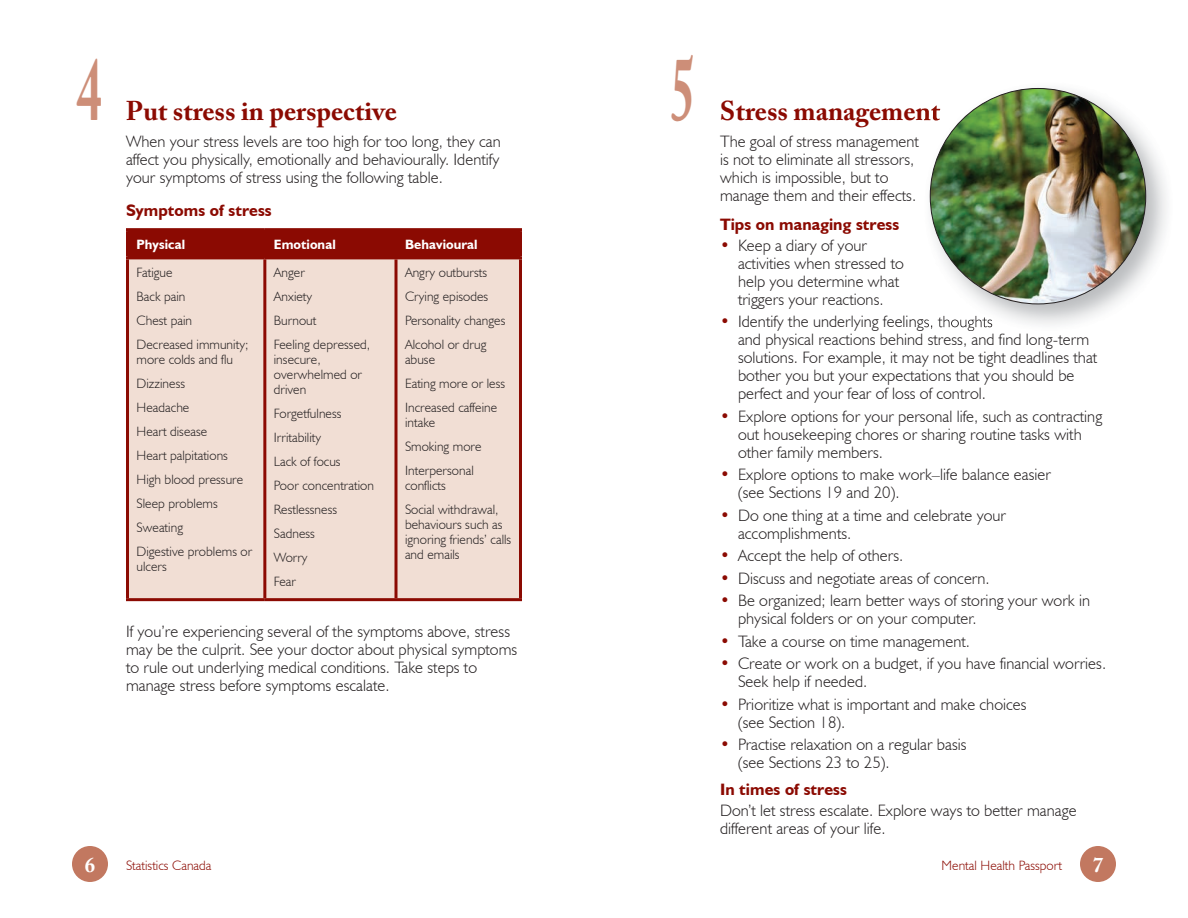
<style>
.page{position:relative;width:1188px;height:918px;background:#fff}
.page>*{position:absolute;margin:0;border:0;box-sizing:border-box;transform-origin:0 0}
.t1{font:700 90px "Adobe Caslon Pro";color:#cd8e78;scale:.55 1}
.t2{font:700 27px "Adobe Caslon Pro";color:#8b0a02}
.t3{font:700 21px "Adobe Caslon Pro";color:#fff}
.t4{font:300 16.5px/18px "Humanist 521 BT";letter-spacing:.005em;color:#231f20}
.t5{font:700 16.5px "Humanist 521 BT";letter-spacing:.005em;color:#8b0a02}
.t6{font:300 13.5px/24px "Humanist 521 BT";letter-spacing:.005em;color:#231f20}
.t7{font:300 13.5px "Humanist 521 BT";letter-spacing:.005em;color:#8b0a02}
.t8{font:700 13.5px "Humanist 521 BT";letter-spacing:.005em;color:#fff}
.s1{color:#8b0a02}
</style>
<div class="page">
<div style="left:72px;top:846px;width:36px;height:36px;background:#c27860;border-radius:50%"></div>
<div style="left:1080px;top:846px;width:36px;height:36px;background:#c27860;border-radius:50%"></div>
<div style="left:129px;top:231px;width:390px;height:25px;background:#8b0a02"></div>
<div style="left:129px;top:259px;width:390px;height:339px;background:#f1ded4"></div>
<hr style="left:126px;top:228px;width:139px;height:3px;background:#8b0a02">
<hr style="left:126px;top:231px;width:3px;height:25px;background:#8b0a02">
<hr style="left:265px;top:228px;width:131px;height:3px;background:#8b0a02">
<hr style="left:263px;top:231px;width:3px;height:25px;background:#8b0a02">
<hr style="left:396px;top:228px;width:126px;height:3px;background:#8b0a02">
<hr style="left:394px;top:231px;width:4px;height:25px;background:#8b0a02">
<hr style="left:519px;top:231px;width:3px;height:25px;background:#8b0a02">
<hr style="left:126px;top:256px;width:139px;height:3px;background:#8b0a02">
<hr style="left:126px;top:259px;width:3px;height:339px;background:#8b0a02">
<hr style="left:265px;top:256px;width:131px;height:3px;background:#8b0a02">
<hr style="left:263px;top:259px;width:3px;height:339px;background:#8b0a02">
<hr style="left:396px;top:256px;width:126px;height:3px;background:#8b0a02">
<svg style="left:394px;top:259px;width:4px;height:339px"></svg>
<hr style="left:519px;top:259px;width:3px;height:339px;background:#8b0a02">
<hr style="left:126px;top:598px;width:139px;height:3px;background:#8b0a02">
<hr style="left:265px;top:598px;width:131px;height:3px;background:#8b0a02">
<hr style="left:396px;top:598px;width:126px;height:3px;background:#8b0a02">
<img style="left:929px;top:87px;width:238px;height:238px">
<img style="left:924px;top:101px;width:16px;height:26px">
<img style="left:924px;top:316px;width:69px;height:15px">
<img style="left:930px;top:88px;width:216px;height:216px;border-radius:108px">
<h1 class="t1" style="left:77px;top:36px;width:46px">4</h1>
<h2 class="t2" style="left:126px;top:95px;width:273px">Put stress in perspective</h2>
<p class="t4" style="left:126px;top:132px;width:376px;text-align:justify">When your stress levels are too high for too long, they can affect you physically, emotionally and behaviourally. Identify your symptoms of stress using the following table.</p>
<p class="t5" style="left:126px;top:200px;width:147px">Symptoms of stress</p>
<p class="t8" style="left:136px;top:236px;width:50px">Physical</p>
<p class="t8" style="left:274px;top:236px;width:63px">Emotional</p>
<p class="t8" style="left:405px;top:236px;width:74px">Behavioural</p>
<p class="t6" style="left:136px;top:260px;width:114px">Fatigue<br>Back pain<br>Chest pain<br>Decreased immunity;</p>
<p class="t6" style="left:136px;top:347px;width:117px">more colds and flu<br>Dizziness<br>Headache<br>Heart disease<br>Heart palpitations<br>High blood pressure<br>Sleep problems<br>Sweating<br>Digestive problems or</p>
<p class="t6" style="left:136px;top:554px;width:32px">ulcers</p>
<p class="t6" style="left:274px;top:260px;width:98px">Anger<br>Anxiety<br>Burnout<br>Feeling depressed,</p>
<p class="t6" style="left:274px;top:352px;width:90px;line-height:15px">insecure, overwhelmed or driven</p>
<p class="t6" style="left:274px;top:401px;width:102px">Forgetfulness<br>Irritability<br>Lack of focus<br>Poor concentration<br>Restlessness<br>Sadness<br>Worry<br>Fear</p>
<p class="t6" style="left:405px;top:260px;width:102px">Angry outbursts<br>Crying episodes<br>Personality changes<br>Alcohol or drug</p>
<p class="t6" style="left:405px;top:347px;width:102px">abuse<br>Eating more or less<br>Increased caffeine</p>
<p class="t6" style="left:405px;top:410px;width:78px">intake<br>Smoking more<br>Interpersonal</p>
<p class="t6" style="left:405px;top:473px;width:95px">conflicts<br>Social withdrawal,</p>
<p class="t6" style="left:405px;top:517px;width:108px;line-height:15px">behaviours such as ignoring friends’ calls and emails</p>
<p class="t4" style="left:126px;top:622px;width:393px">If you’re experiencing several of the symptoms above, stress may be the culprit. See your doctor about physical symptoms to rule out underlying medical conditions. Take steps to manage stress before symptoms escalate.</p>
<h1 class="t1" style="left:671px;top:36px;width:46px">5</h1>
<h2 class="t2" style="left:720px;top:95px;width:222px">Stress management</h2>
<p class="t4" style="left:720px;top:132px;width:200px">The goal of stress management is not to eliminate all stressors, which is impossible, but to manage them and their effects.</p>
<p class="t5" style="left:720px;top:214px;width:181px">Tips on managing stress</p>
<p class="t4" style="left:738px;top:236px;width:167px;text-indent:-18px"><span class="s1">•</span> Keep a diary of your activities when stressed to help you determine what triggers your reactions.</p>
<p class="t4" style="left:738px;top:312px;width:361px;text-indent:-18px"><span class="s1">•</span> Identify the underlying feelings, thoughts<br>and physical reactions behind stress, and find long-term solutions. For example, it may not be tight deadlines that bother you but your expectations that you should be perfect and your fear of loss of control.</p>
<p class="t4" style="left:738px;top:407px;width:366px;text-indent:-18px"><span class="s1">•</span> Explore options for your personal life, such as contracting out housekeeping chores or sharing routine tasks with other family members.</p>
<p class="t4" style="left:738px;top:465px;width:315px;text-indent:-18px"><span class="s1">•</span> Explore options to make work–life balance easier (see Sections 19 and 20).</p>
<p class="t4" style="left:738px;top:506px;width:270px;text-indent:-18px"><span class="s1">•</span> Do one thing at a time and celebrate your accomplishments.</p>
<p class="t4" style="left:720px;top:546px;width:185px"><span class="s1">•</span> Accept the help of others.</p>
<p class="t4" style="left:720px;top:569px;width:271px"><span class="s1">•</span> Discuss and negotiate areas of concern.</p>
<p class="t4" style="left:738px;top:591px;width:354px;text-indent:-18px"><span class="s1">•</span> Be organized; learn better ways of storing your work in physical folders or on your computer.</p>
<p class="t4" style="left:720px;top:632px;width:252px"><span class="s1">•</span> Take a course on time management.</p>
<p class="t4" style="left:738px;top:654px;width:370px;text-indent:-18px"><span class="s1">•</span> Create or work on a budget, if you have financial worries.<br>Seek help if needed.</p>
<p class="t4" style="left:738px;top:695px;width:290px;text-indent:-18px"><span class="s1">•</span> Prioritize what is important and make choices (see Section 18).</p>
<p class="t4" style="left:738px;top:735px;width:230px;text-indent:-18px"><span class="s1">•</span> Practise relaxation on a regular basis (see Sections 23 to 25).</p>
<p class="t5" style="left:720px;top:779px;width:128px">In times of stress</p>
<p class="t4" style="left:720px;top:801px;width:358px">Don’t let stress escalate. Explore ways to better manage different areas of your life.</p>
<p class="t3" style="left:85px;top:852px;width:12px">6</p>
<p class="t7" style="left:126px;top:857px;width:87px">Statistics Canada</p>
<p class="t7" style="left:942px;top:857px;width:122px">Mental Health Passport</p>
<p class="t3" style="left:1093px;top:852px;width:12px">7</p>
</div>
